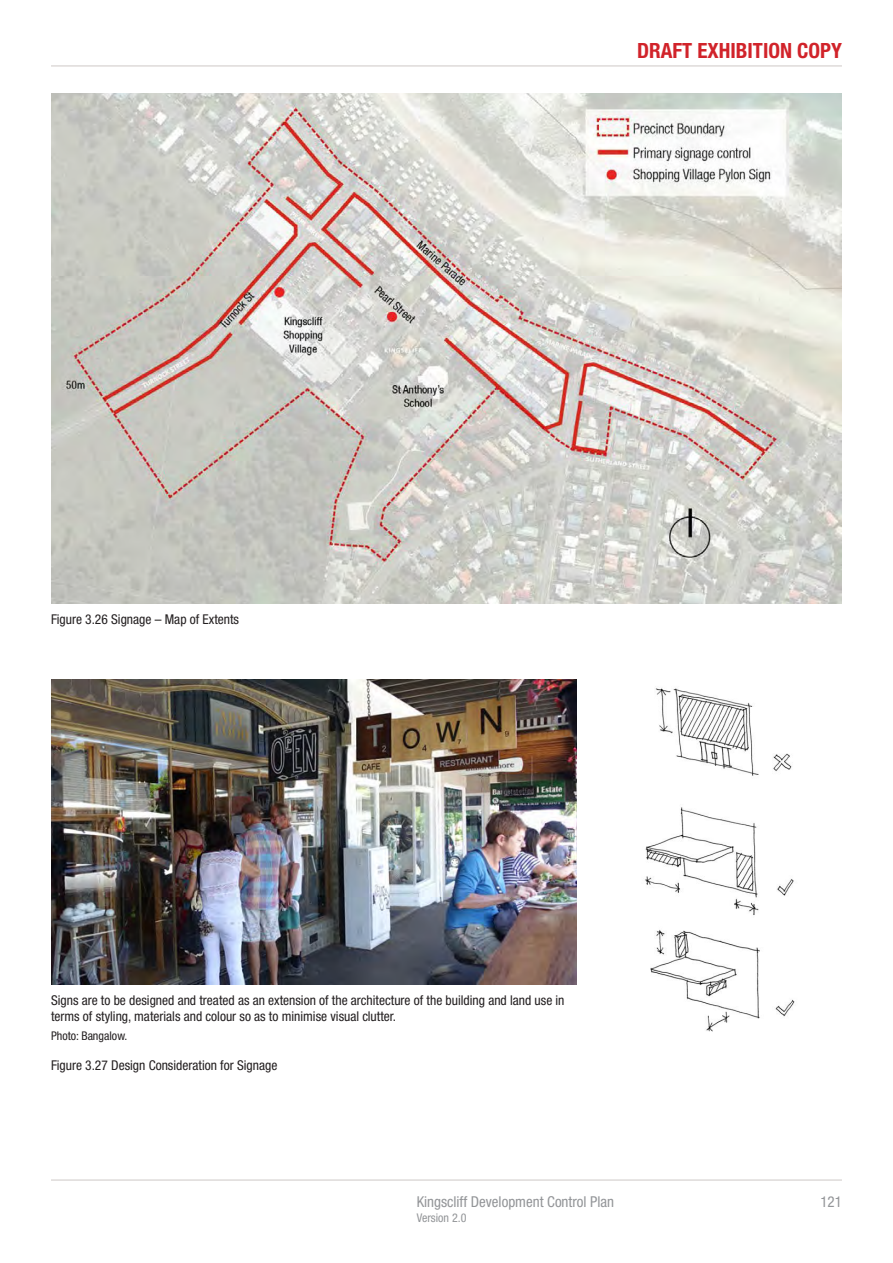
<style>
.page{position:relative;width:893px;height:1263px;background:#fff}
.page>*{position:absolute;margin:0;border:0;box-sizing:border-box;transform-origin:0 0}
.t1{font:700 condensed 21px "Helvetica Neue LT Std";color:#d1232a}
.t2{font:condensed 15px "Helvetica Neue LT Std";color:#939598}
.t3{font:condensed 13.5px/16.2px "Helvetica Neue LT Std";color:#231f20}
.source{font:condensed 12px "Helvetica Neue LT Std";color:#231f20}
.t4{font:condensed 12px "Helvetica Neue LT Std";color:#939598}
</style>
<div class="page">
<hr style="left:51px;top:65px;width:791px;height:2px;background:#bdb5b3">
<hr style="left:51px;top:1179px;width:791px;height:2px;background:#bdb5b3">
<img style="left:645px;top:688px;width:150px;height:344px">
<img style="left:51px;top:680px;width:525px;height:304px">
<img style="left:51px;top:94px;width:791px;height:510px">
<h1 class="t1" style="left:637px;top:37px;width:206px">DRAFT EXHIBITION COPY</h1>
<p class="t3" style="left:51px;top:611px;width:190px">Figure 3.26 Signage – Map of Extents</p>
<p class="t3" style="left:51px;top:992px;width:515px">Signs are to be designed and treated as an extension of the architecture of the building and land use in terms of styling, materials and colour so as to minimise visual clutter.</p>
<p class="source" style="left:51px;top:1028px;width:78px">Photo: Bangalow.</p>
<p class="t3" style="left:51px;top:1057px;width:228px">Figure 3.27 Design Consideration for Signage</p>
<p class="t2" style="left:417px;top:1193px;width:199px">Kingscliff Development Control Plan</p>
<p class="t2" style="left:820px;top:1193px;width:23px">121</p>
<p class="t4" style="left:417px;top:1211px;width:51px">Version 2.0</p>
</div>
